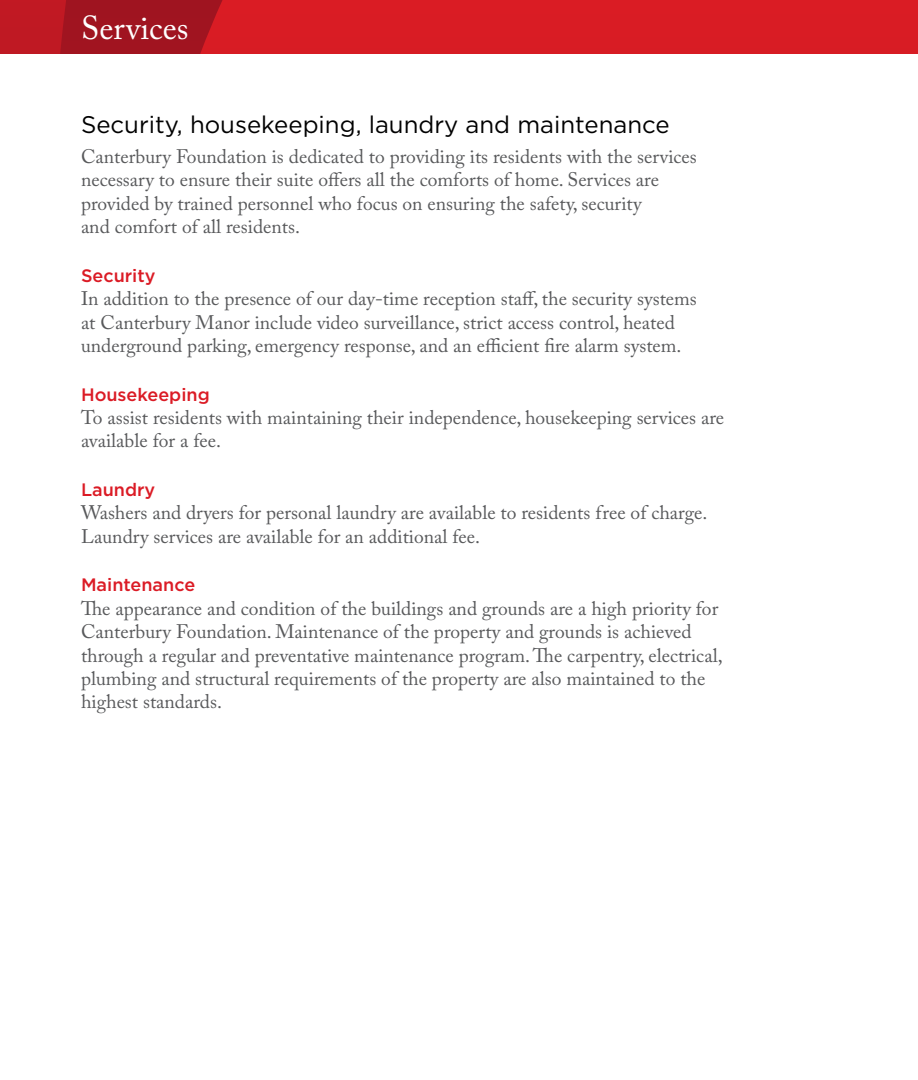
<style>
.page{position:relative;width:918px;height:1080px;background:#fff}
.page>*{position:absolute;margin:0;border:0;box-sizing:border-box;transform-origin:0 0}
.t1{font:33px "Adobe Caslon Pro";color:#fff}
.t2{font:24px "Gotham";color:#000}
.t3{font:19.5px/23.4px "Adobe Caslon Pro";color:#58595b}
.t4{font:500 18px "Gotham";color:#db1b25}
</style>
<div class="page">
<svg style="left:0;top:0;width:918px;height:54px;background:#cd1a23"></svg>
<h1 class="t1" style="left:81px;top:8px;width:109px">Services</h1>
<p class="t2" style="left:81px;top:111px;width:590px">Security, housekeeping, laundry and maintenance</p>
<p class="t3" style="left:81px;top:145px;width:617px">Canterbury Foundation is dedicated to providing its residents with the services necessary to ensure their suite offers all the comforts of home. Services are provided by trained personnel who focus on ensuring the safety, security<br>and comfort of all residents.</p>
<p class="t4" style="left:81px;top:265px;width:76px">Security</p>
<p class="t3" style="left:81px;top:287px;width:617px">In addition to the presence of our day-time reception staff, the security systems at Canterbury Manor include video surveillance, strict access control, heated underground parking, emergency response, and an efficient fire alarm system.</p>
<p class="t4" style="left:81px;top:384px;width:130px">Housekeeping</p>
<p class="t3" style="left:81px;top:406px;width:645px">To assist residents with maintaining their independence, housekeeping services are available for a fee.</p>
<p class="t4" style="left:81px;top:479px;width:76px">Laundry</p>
<p class="t3" style="left:81px;top:501px;width:628px">Washers and dryers for personal laundry are available to residents free of charge.<br>Laundry services are available for an additional fee.</p>
<p class="t4" style="left:81px;top:575px;width:116px">Maintenance</p>
<p class="t3" style="left:81px;top:596px;width:643px">The appearance and condition of the buildings and grounds are a high priority for Canterbury Foundation. Maintenance of the property and grounds is achieved through a regular and preventative maintenance program. The carpentry, electrical, plumbing and structural requirements of the property are also maintained to the highest standards.</p>
</div>
